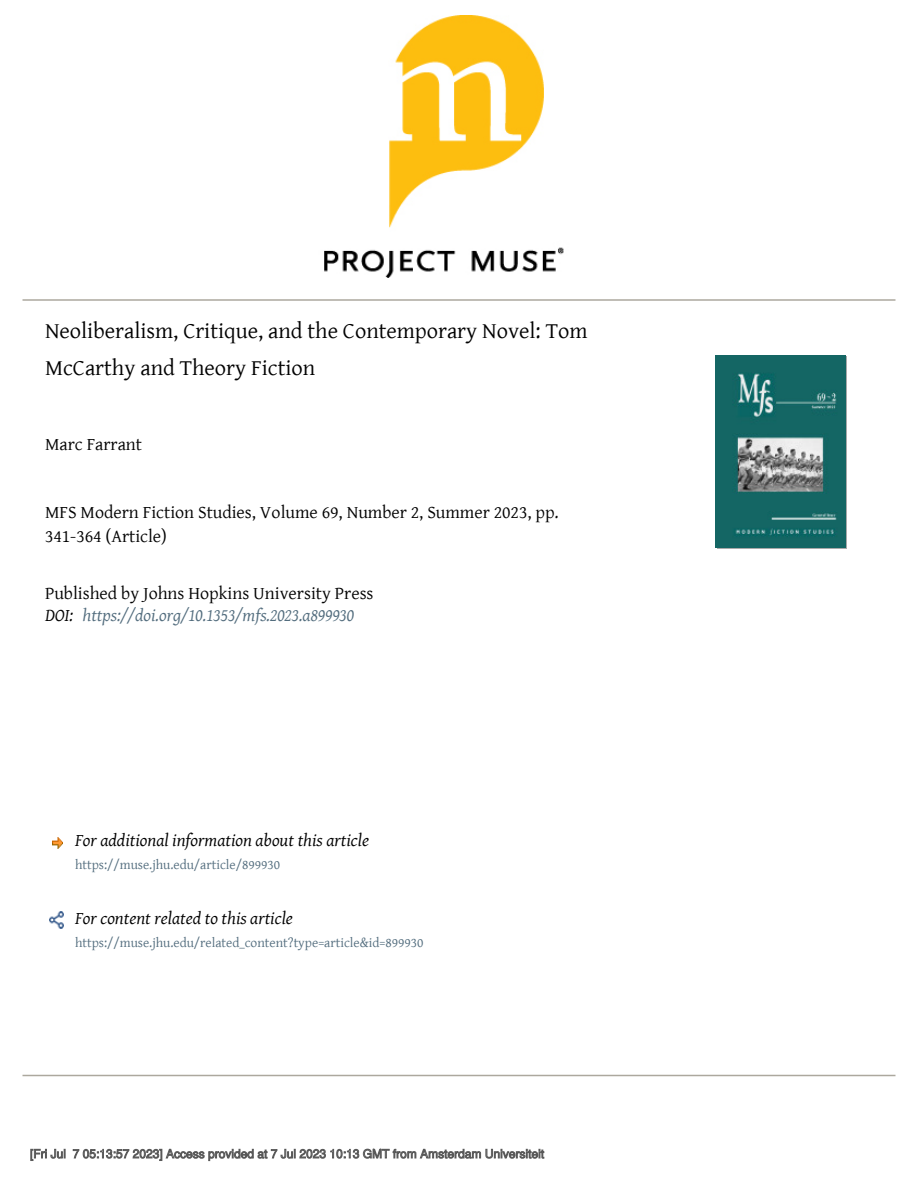
<style>
.page{position:relative;width:918px;height:1188px;background:#fff}
.page>*{position:absolute;margin:0;border:0;box-sizing:border-box;transform-origin:0 0}
.t1{font:22.5px/37.5px "Gentium Plus";color:#000}
.t2{font:18px/24px "Gentium Plus";color:#000}
.t3{font:italic 18px "Gentium Plus";color:#000}
.t4{font:italic 18px "Gentium Plus";color:#536d7e}
.t5{font:13.5px "Gentium Plus";color:#536d7e}
</style>
<div class="page">
<img style="left:324px;top:15px;width:240px;height:263px">
<hr style="left:23px;top:299px;width:873px;height:2px;background:#aca89e">
<hr style="left:23px;top:1075px;width:873px;height:1px;background:#aca89e">
<svg style="left:52px;top:838px;width:11px;height:10px"></svg>
<img style="left:49px;top:912px;width:15px;height:16px">
<div style="left:717px;top:357px;width:130px;height:192px;background:#146664"></div>
<img style="left:716px;top:355px;width:129px;height:193px">
<svg style="left:30px;top:1148px;width:515px;height:13px"></svg>
<p class="t1" style="left:45px;top:310px;width:544px">Neoliberalism, Critique, and the Contemporary Novel: Tom<br>McCarthy and Theory Fiction</p>
<p class="t2" style="left:45px;top:431px;width:99px">Marc Farrant</p>
<p class="t2" style="left:45px;top:498px;width:515px">MFS Modern Fiction Studies, Volume 69, Number 2, Summer 2023, pp.<br>341-364 (Article)</p>
<p class="t2" style="left:45px;top:579px;width:330px">Published by Johns Hopkins University Press</p>
<p class="t3" style="left:45px;top:598px;width:30px">DOI:</p>
<p class="t4" style="left:82px;top:598px;width:273px">https://doi.org/10.1353/mfs.2023.a899930</p>
<p class="t3" style="left:75px;top:823px;width:296px">For additional information about this article</p>
<p class="t5" style="left:75px;top:851px;width:207px">https://muse.jhu.edu/article/899930</p>
<p class="t3" style="left:75px;top:901px;width:220px">For content related to this article</p>
<p class="t5" style="left:75px;top:929px;width:350px">https://muse.jhu.edu/related_content?type=article&amp;id=899930</p>
</div>
